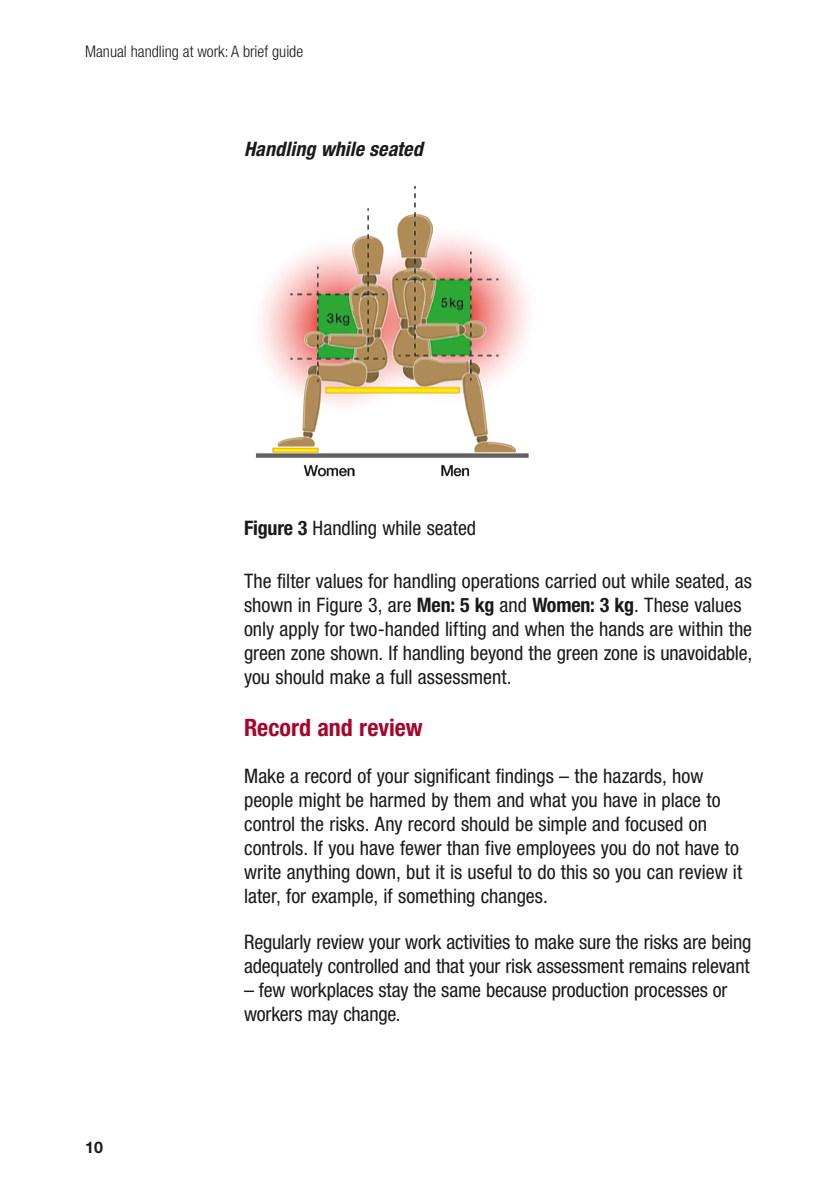
<style>
.page{position:relative;width:840px;height:1191px;background:#fff}
.page>*{position:absolute;margin:0;border:0;box-sizing:border-box;transform-origin:0 0}
.H2__B_head{font:700 condensed 24px "Helvetica Neue LT Std";color:#a7052c}
.P__bodytext__INDENTE{font:condensed 20px/24px "Helvetica Neue LT Std";color:#1a1a18}
.H3__C_head{font:italic 700 condensed 20px "Helvetica Neue LT Std";letter-spacing:.005em;color:#1a1a18}
.t1{font:300 condensed 16px "Helvetica Neue LT Std";color:#1a1a18}
.t2{font:700 16px "Helvetica Neue LT Std";color:#1a1a18}
.s1{font-weight:700}
</style>
<div class="page">
<img style="left:255px;top:186px;width:274px;height:291px">
<p class="t1" style="left:85px;top:42px;width:219px">Manual handling at work: A brief guide</p>
<p class="H3__C_head" style="left:244px;top:137px;width:180px">Handling while seated</p>
<p class="P__bodytext__INDENTE" style="left:244px;top:515px;width:233px"><span class="s1">Figure 3</span> Handling while seated</p>
<p class="t2" style="left:85px;top:1137px;width:19px">10</p>
<p class="P__bodytext__INDENTE" style="left:244px;top:569px;width:509px">The filter values for handling operations carried out while seated, as shown in Figure 3, are <span class="s1">Men: 5 kg</span> and <span class="s1">Women: 3 kg</span>. These values only apply for two-handed lifting and when the hands are within the green zone shown. If handling beyond the green zone is unavoidable, you should make a full assessment.</p>
<p class="H2__B_head" style="left:244px;top:713px;width:180px">Record and review</p>
<p class="P__bodytext__INDENTE" style="left:244px;top:763px;width:499px">Make a record of your significant findings – the hazards, how people might be harmed by them and what you have in place to control the risks. Any record should be simple and focused on controls. If you have fewer than five employees you do not have to write anything down, but it is useful to do this so you can review it later, for example, if something changes.</p>
<p class="P__bodytext__INDENTE" style="left:244px;top:930px;width:508px">Regularly review your work activities to make sure the risks are being adequately controlled and that your risk assessment remains relevant</p>
<p class="P__bodytext__INDENTE" style="left:244px;top:978px;width:484px">– few workplaces stay the same because production processes or workers may change.</p>
</div>
